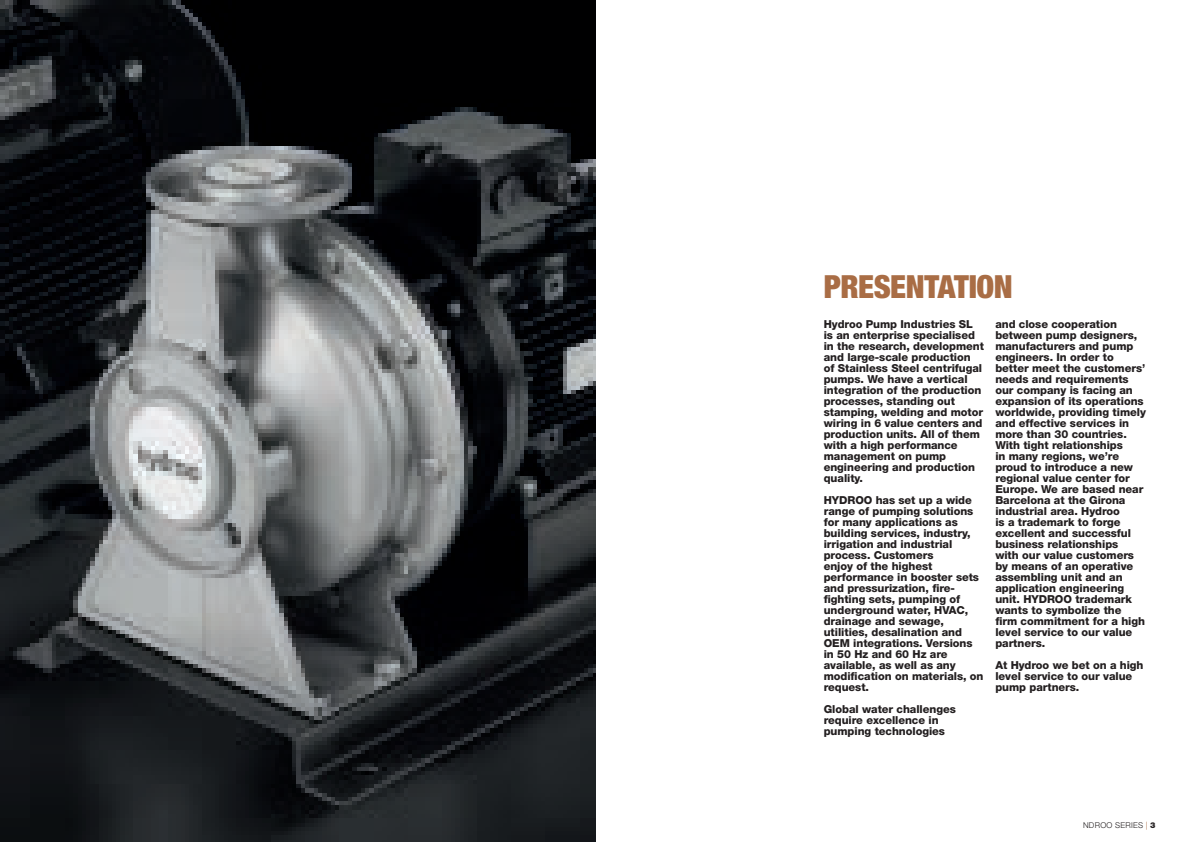
<style>
.page{position:relative;width:1191px;height:842px;background:#fff}
.page>*{position:absolute;margin:0;border:0;box-sizing:border-box;transform-origin:0 0}
.t1{font:900 condensed 31.9px "Helvetica Neue LT Std";letter-spacing:-.015em;color:#a96d45}
.t2{font:800 11px/11px "Helvetica Neue LT Std";letter-spacing:-.005em;color:#231f20}
.t3{font:300 8px "Helvetica Neue LT Std";letter-spacing:.035em;color:#231f20}
.s1{color:#a96d45}
.s2{font-weight:900}
</style>
<div class="page">
<img style="left:0;top:0;width:595px;height:842px">
<h1 class="t1" style="left:823px;top:267px;width:191px">PRESENTATION</h1>
<p class="t2" style="left:823px;top:319px;width:162px">Hydroo Pump Industries SL is an enterprise specialised in the research, development and large-scale production of Stainless Steel centrifugal pumps. We have a vertical integration of the production processes, standing out stamping, welding and motor wiring in 6 value centers and production units. All of them with a high performance management on pump engineering and production quality.</p>
<p class="t2" style="left:823px;top:495px;width:161px">HYDROO has set up a wide range of pumping solutions for many applications as building services, industry, irrigation and industrial process. Customers<br>enjoy of the highest performance in booster sets and pressurization, fire&shy;fighting sets, pumping of underground water, HVAC, drainage and sewage, utilities, desalination and<br>OEM integrations. Versions in 50 Hz and 60 Hz are available, as well as any modification on materials, on request.</p>
<p class="t2" style="left:823px;top:704px;width:134px">Global water challenges require excellence in pumping technologies</p>
<p class="t2" style="left:995px;top:319px;width:152px">and close cooperation between pump designers, manufacturers and pump engineers. In order to better meet the customers’ needs and requirements our company is facing an expansion of its operations worldwide, providing timely and effective services in more than 30 countries.<br>With tight relationships<br>in many regions, we’re proud to introduce a new regional value center for<br>Europe. We are based near<br>Barcelona at the Girona industrial area. Hydroo<br>is a trademark to forge excellent and successful business relationships<br>with our value customers by means of an operative assembling unit and an application engineering unit. HYDROO trademark wants to symbolize the firm commitment for a high level service to our value partners.</p>
<p class="t2" style="left:995px;top:660px;width:150px">At Hydroo we bet on a high level service to our value pump partners.</p>
<p class="t3" style="left:1083px;top:820px;width:74px">NDROO SERIES <span class="s1">|</span> <span class="s2">3</span></p>
</div>
